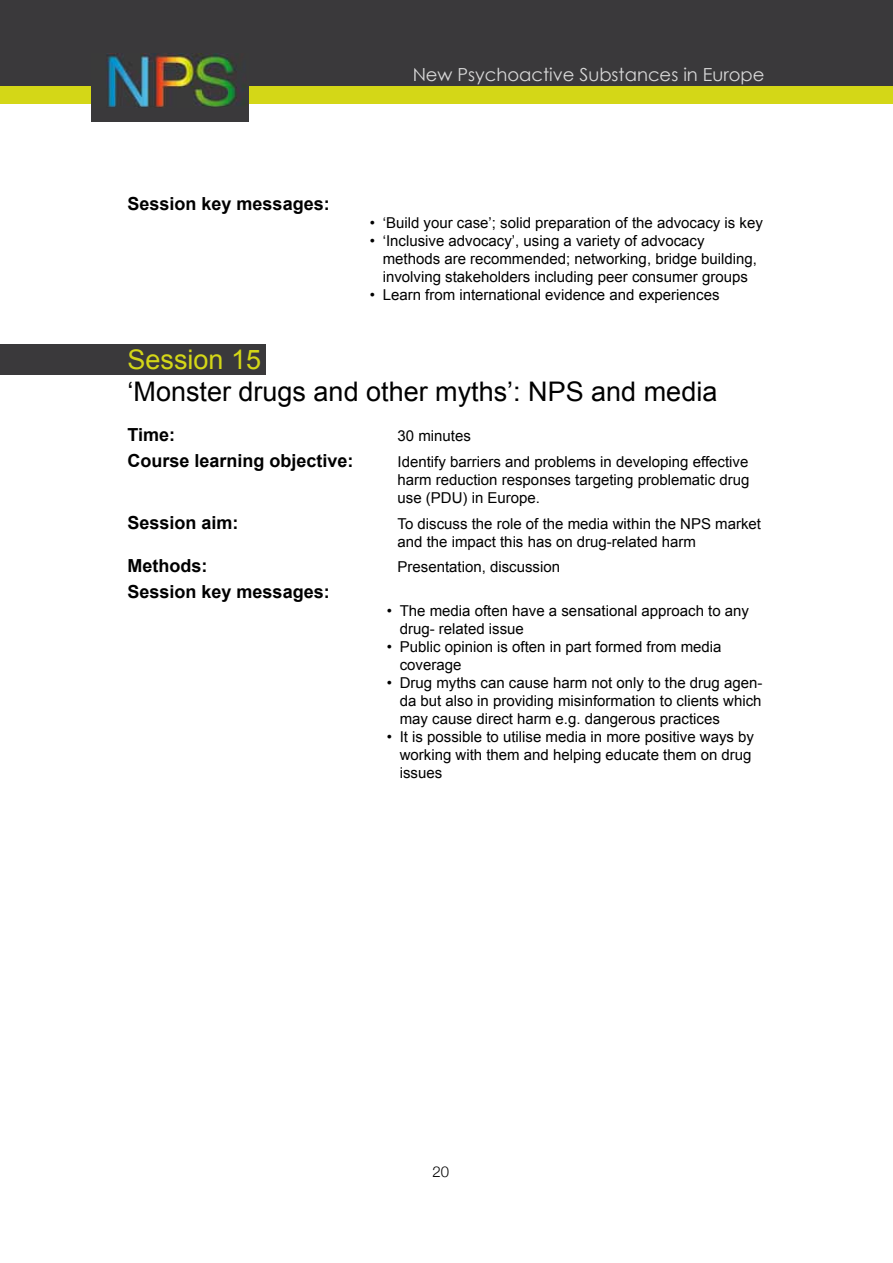
<style>
.page{position:relative;width:893px;height:1263px;background:#fff}
.page>*{position:absolute;margin:0;border:0;box-sizing:border-box;transform-origin:0 0}
.t1{font:27px "Arial";color:#000}
.t2{font:27px "Arial";color:#d4d717}
.t3{font:700 18px "Arial";color:#000}
.t4{font:18px "Century Gothic";color:#fff}
.t5{font:15px/18px "Arial";color:#000}
.t6{font:300 15px "Helvetica Neue";color:#000}
</style>
<div class="page">
<div style="left:0;top:0;width:893px;height:95px;background:#3a393b"></div>
<div style="left:0;top:86px;width:893px;height:18px;background:#d4d717"></div>
<div style="left:91px;top:42px;width:158px;height:79px;background:#3a393b"></div>
<img style="left:107px;top:54px;width:132px;height:53px">
<div style="left:0;top:344px;width:266px;height:30px;background:#3a393b"></div>
<p class="t4" style="left:412px;top:64px;width:354px">New Psychoactive Substances in Europe</p>
<p class="t3" style="left:128px;top:192px;width:204px">Session key messages:</p>
<p class="t5" style="left:370px;top:214px;width:394px">• ‘Build your case’; solid preparation of the advocacy is key</p>
<p class="t5" style="left:383px;top:232px;width:376px;text-indent:-13px">• ‘Inclusive advocacy’, using a variety of advocacy methods are recommended; networking, bridge building, involving stakeholders including peer consumer groups</p>
<p class="t5" style="left:370px;top:286px;width:351px">• Learn from international evidence and experiences</p>
<h1 class="t2" style="left:128px;top:342px;width:135px">Session 15</h1>
<h1 class="t1" style="left:128px;top:374px;width:591px">‘Monster drugs and other myths’: NPS and media</h1>
<p class="t3" style="left:128px;top:422px;width:49px">Time:</p>
<p class="t5" style="left:398px;top:427px;width:75px">30 minutes</p>
<p class="t3" style="left:128px;top:448px;width:228px">Course learning objective:</p>
<p class="t5" style="left:398px;top:452px;width:353px;text-align:justify">Identify barriers and problems in developing effective harm reduction responses targeting problematic drug use (PDU) in Europe.</p>
<p class="t3" style="left:128px;top:510px;width:113px">Session aim:</p>
<p class="t5" style="left:398px;top:514px;width:365px">To discuss the role of the media within the NPS market and the impact this has on drug-related harm</p>
<p class="t3" style="left:128px;top:554px;width:81px">Methods:</p>
<p class="t5" style="left:398px;top:558px;width:164px">Presentation, discussion</p>
<p class="t3" style="left:128px;top:580px;width:204px">Session key messages:</p>
<p class="t5" style="left:400px;top:602px;width:351px;text-indent:-13px">• The media often have a sensational approach to any drug- related issue</p>
<p class="t5" style="left:400px;top:638px;width:323px;text-indent:-13px">• Public opinion is often in part formed from media coverage</p>
<p class="t5" style="left:400px;top:674px;width:364px;text-align:justify;text-indent:-13px">• Drug myths can cause harm not only to the drug agen&shy;da but also in providing misinformation to clients which may cause direct harm e.g. dangerous practices</p>
<p class="t5" style="left:400px;top:728px;width:356px;text-indent:-13px">• It is possible to utilise media in more positive ways by working with them and helping educate them on drug issues</p>
<p class="t6" style="left:432px;top:1159px;width:18px">20</p>
</div>
